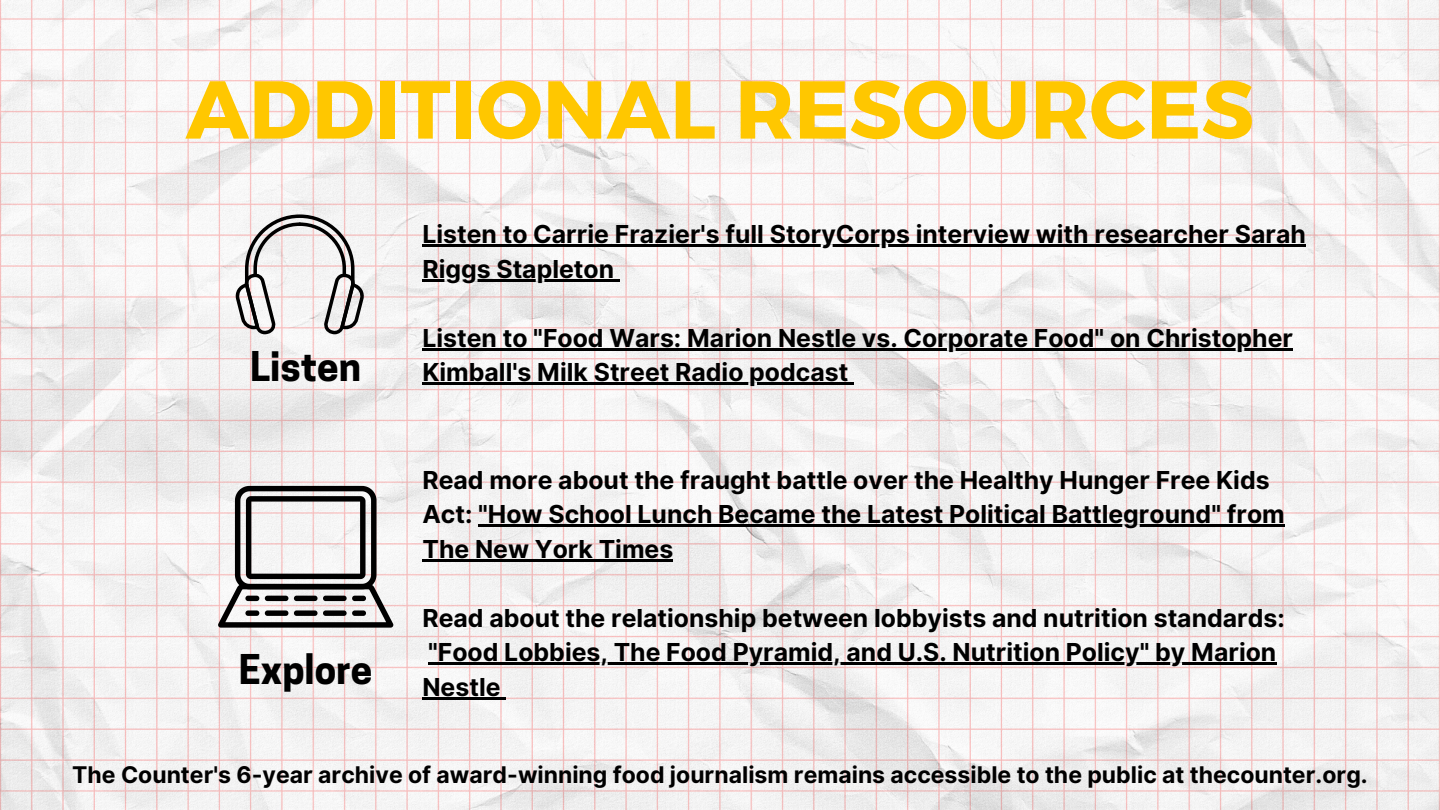
<style>
.page{position:relative;width:1440px;height:810px;background:#fff}
.page>*{position:absolute;margin:0;border:0;box-sizing:border-box;transform-origin:0 0}
.t1{font:700 81.9px "Montserrat";color:#ffc700}
.t2{font:700 38.5px "Cooper Hewitt";color:#000}
.t3{font:700 24.8px/34.5px "Inter";color:#000}
.t4{font:700 23px "Inter";color:#000}
</style>
<div class="page">
<img style="left:0;top:0;width:1440px;height:810px">
<svg style="left:235px;top:214px;width:129px;height:120px"></svg>
<svg style="left:218px;top:486px;width:175px;height:142px"></svg>
<hr style="left:422px;top:245px;width:884px;height:2px;background:#000">
<hr style="left:422px;top:279px;width:192px;height:2px;background:#000">
<svg style="left:614px;top:279px;width:6px;height:2px"></svg>
<hr style="left:422px;top:348px;width:871px;height:2px;background:#000">
<hr style="left:422px;top:383px;width:426px;height:2px;background:#000">
<svg style="left:848px;top:383px;width:6px;height:2px"></svg>
<hr style="left:478px;top:525px;width:807px;height:2px;background:#000">
<hr style="left:422px;top:559px;width:251px;height:2px;background:#000">
<hr style="left:428px;top:663px;width:848px;height:2px;background:#000">
<hr style="left:422px;top:697px;width:79px;height:2px;background:#000">
<h1 class="t1" style="left:186px;top:56px;width:1070px">ADDITIONAL RESOURCES</h1>
<p class="t3" style="left:422px;top:217px;width:885px">Listen to Carrie Frazier's full StoryCorps interview with researcher Sarah<br>Riggs Stapleton</p>
<p class="t3" style="left:422px;top:320px;width:872px">Listen to "Food Wars: Marion Nestle vs. Corporate Food" on Christopher</p>
<h2 class="t2" style="left:250px;top:352px;width:112px">Listen</h2>
<p class="t3" style="left:422px;top:355px;width:427px">Kimball's Milk Street Radio podcast</p>
<h2 class="t2" style="left:239px;top:655px;width:135px">Explore</h2>
<p class="t3" style="left:422px;top:462px;width:864px">Read more about the fraught battle over the Healthy Hunger Free Kids<br>Act: "How School Lunch Became the Latest Political Battleground" from<br>The New York Times</p>
<p class="t3" style="left:422px;top:600px;width:864px">Read about the relationship between lobbyists and nutrition standards: "Food Lobbies, The Food Pyramid, and U.S. Nutrition Policy" by Marion<br>Nestle</p>
<p class="t4" style="left:72px;top:760px;width:1297px">The Counter's 6-year archive of award-winning food journalism remains accessible to the public at thecounter.org.</p>
</div>
